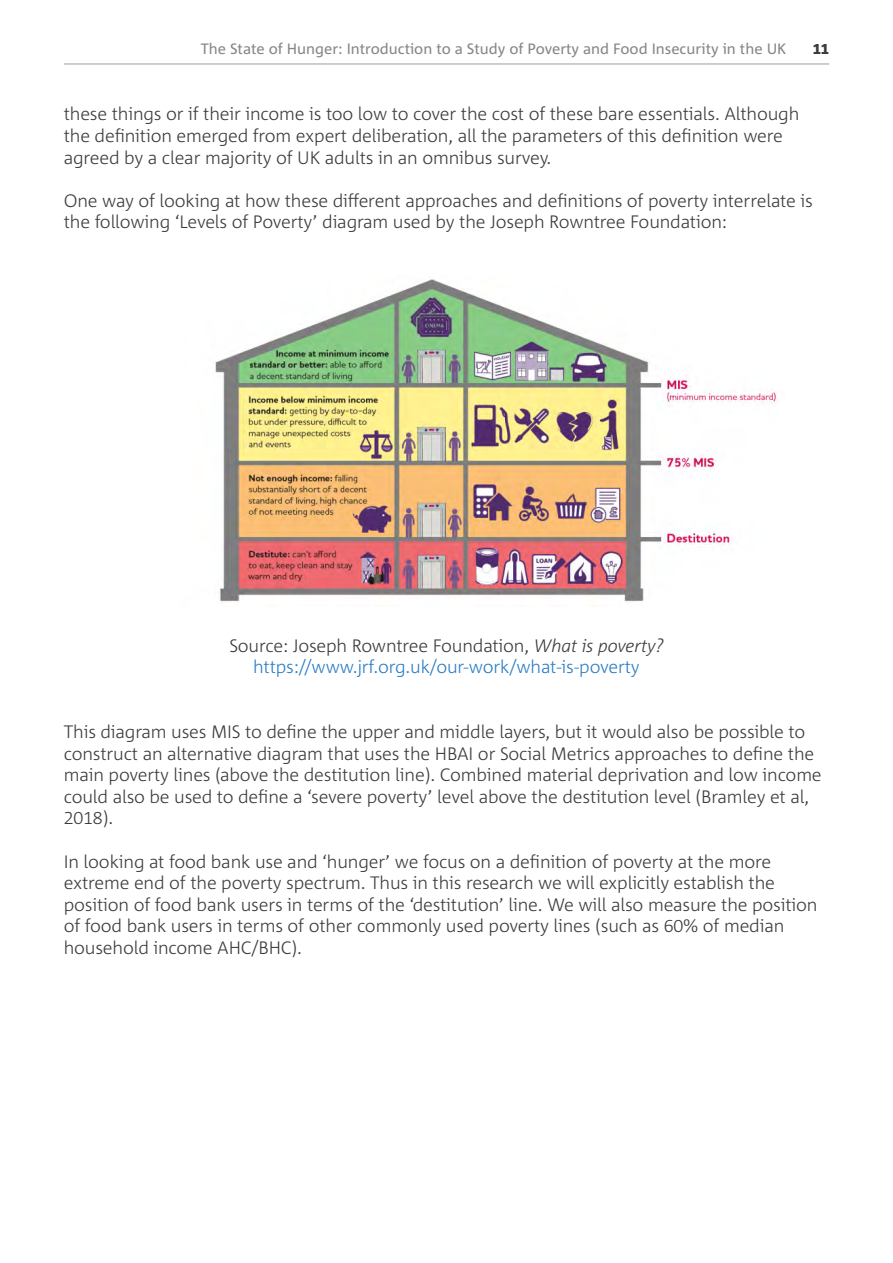
<style>
.page{position:relative;width:893px;height:1263px;background:#fff}
.page>*{position:absolute;margin:0;border:0;box-sizing:border-box;transform-origin:0 0}
.t1{font:300 18px/21.6px "Corpid C1";letter-spacing:-.01em;color:#3c3c3b}
.t2{font:300 18px/21.6px "Corpid C1";letter-spacing:-.01em;color:#2c7dc1;text-align:center}
.t3{font:15px "Corpid C1";color:#878787}
.t4{font:800 15px "Corpid C1";color:#3c3c3b}
.s1{color:#3c3c3b}
.s2{font-style:italic;color:#3c3c3b}
</style>
<div class="page">
<hr style="left:64px;top:64px;width:765px;height:1px;background:#9d9d9c">
<img style="left:215px;top:279px;width:563px;height:323px">
<p class="t3" style="left:201px;top:39px;width:587px">The State of Hunger: Introduction to a Study of Poverty and Food Insecurity in the UK</p>
<p class="t4" style="left:813px;top:39px;width:18px">11</p>
<p class="t1" style="left:64px;top:103px;width:737px">these things or if their income is too low to cover the cost of these bare essentials. Although the definition emerged from expert deliberation, all the parameters of this definition were agreed by a clear majority of UK adults in an omnibus survey.</p>
<p class="t1" style="left:64px;top:189px;width:751px">One way of looking at how these different approaches and definitions of poverty interrelate is the following ‘Levels of Poverty’ diagram used by the Joseph Rowntree Foundation:</p>
<p class="t2" style="left:229px;top:634px;width:436px"><span class="s1">Source: Joseph Rowntree Foundation,</span> <span class="s2">What is poverty? </span>https://www.jrf. org. uk/our-work/what-is-poverty</p>
<p class="t1" style="left:64px;top:720px;width:759px">This diagram uses MIS to define the upper and middle layers, but it would also be possible to construct an alternative diagram that uses the HBAI or Social Metrics approaches to define the main poverty lines (above the destitution line). Combined material deprivation and low income could also be used to define a ‘severe poverty’ level above the destitution level (Bramley et al, 2018).</p>
<p class="t1" style="left:64px;top:850px;width:755px">In looking at food bank use and ‘hunger’ we focus on a definition of poverty at the more extreme end of the poverty spectrum. Thus in this research we will explicitly establish the position of food bank users in terms of the ‘destitution’ line. We will also measure the position of food bank users in terms of other commonly used poverty lines (such as 60% of median household income AHC/BHC).</p>
</div>
